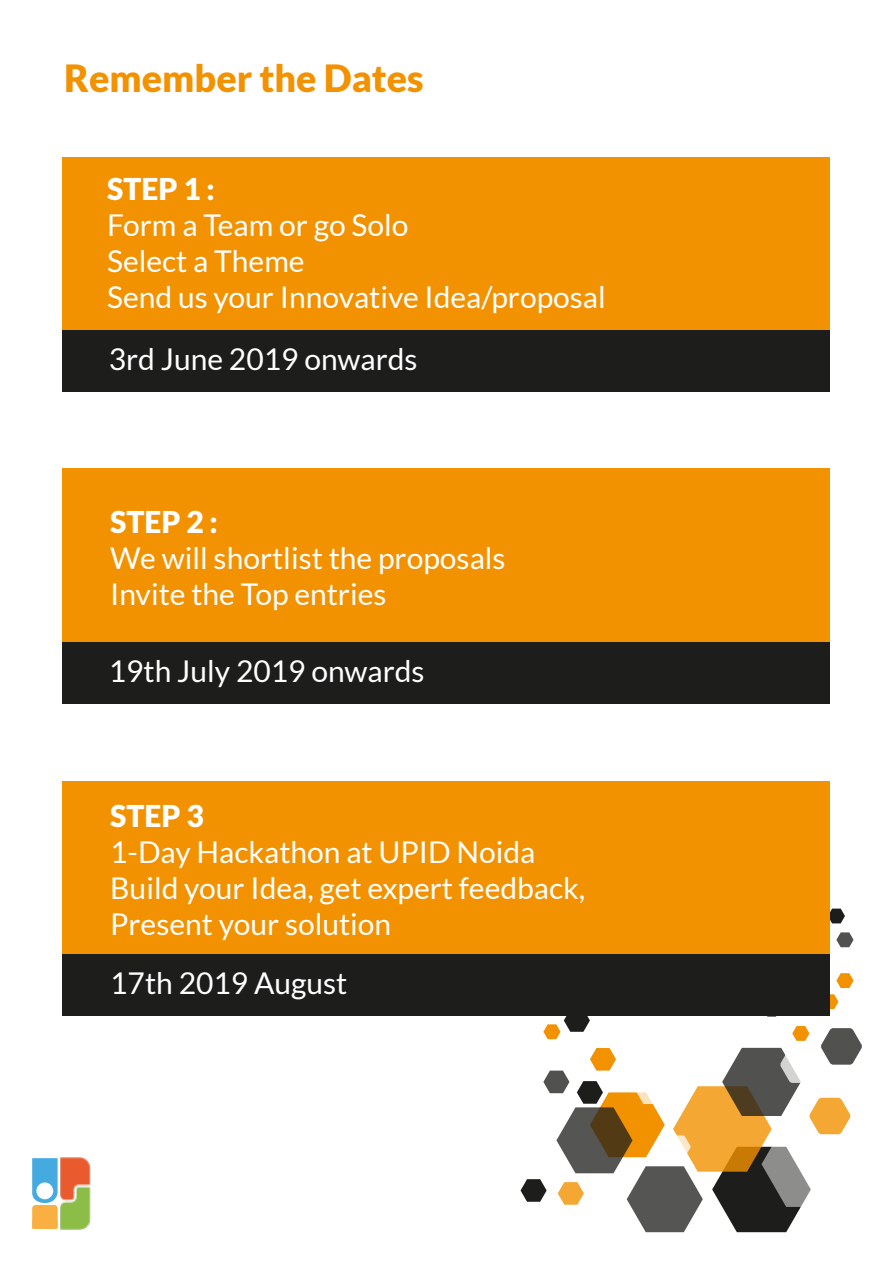
<style>
.page{position:relative;width:893px;height:1263px;background:#fff}
.page>*{position:absolute;margin:0;border:0;box-sizing:border-box;transform-origin:0 0}
.t1{font:900 37.5px "Lato";color:#f39200}
.t2{font:30px/36px "Lato";color:#fff}
.t3{font:900 30px "Lato";color:#fff}
</style>
<div class="page">
<img style="left:60px;top:1157px;width:31px;height:73px">
<svg style="left:32px;top:1158px;width:26px;height:71px"></svg>
<div style="left:32px;top:1205px;width:26px;height:24px;background:#f9af42;border-radius:3px"></div>
<svg style="left:829px;top:908px;width:16px;height:15px"></svg>
<svg style="left:829px;top:880px;width:1px;height:15px"></svg>
<svg style="left:520px;top:929px;width:342px;height:303px"></svg>
<div style="left:62px;top:469px;width:767px;height:173px;background:#f39200"></div>
<div style="left:62px;top:158px;width:767px;height:173px;background:#f39200"></div>
<div style="left:62px;top:331px;width:767px;height:61px;background:#1d1d1b"></div>
<div style="left:62px;top:642px;width:767px;height:61px;background:#1d1d1b"></div>
<div style="left:62px;top:781px;width:767px;height:173px;background:#f39200"></div>
<div style="left:62px;top:954px;width:767px;height:62px;background:#1d1d1b"></div>
<p class="t1" style="left:64px;top:56px;width:361px">Remember the Dates</p>
<p class="t3" style="left:107px;top:172px;width:109px">STEP 1 :</p>
<p class="t2" style="left:107px;top:207px;width:500px">Form a Team or go Solo<br>Select a Theme<br>Send us your Innovative Idea/proposal</p>
<p class="t2" style="left:109px;top:341px;width:310px">3rd June 2019 onwards</p>
<p class="t3" style="left:110px;top:504px;width:109px">STEP 2 :</p>
<p class="t2" style="left:110px;top:539px;width:397px">We will shortlist the proposals<br>Invite the Top entries</p>
<p class="t2" style="left:109px;top:652px;width:317px">19th July 2019 onwards</p>
<p class="t3" style="left:110px;top:798px;width:95px">STEP 3</p>
<p class="t2" style="left:110px;top:834px;width:476px">1-Day Hackathon at UPID Noida<br>Build your Idea, get expert feedback,<br>Present your solution</p>
<p class="t2" style="left:110px;top:965px;width:239px">17th 2019 August</p>
</div>
